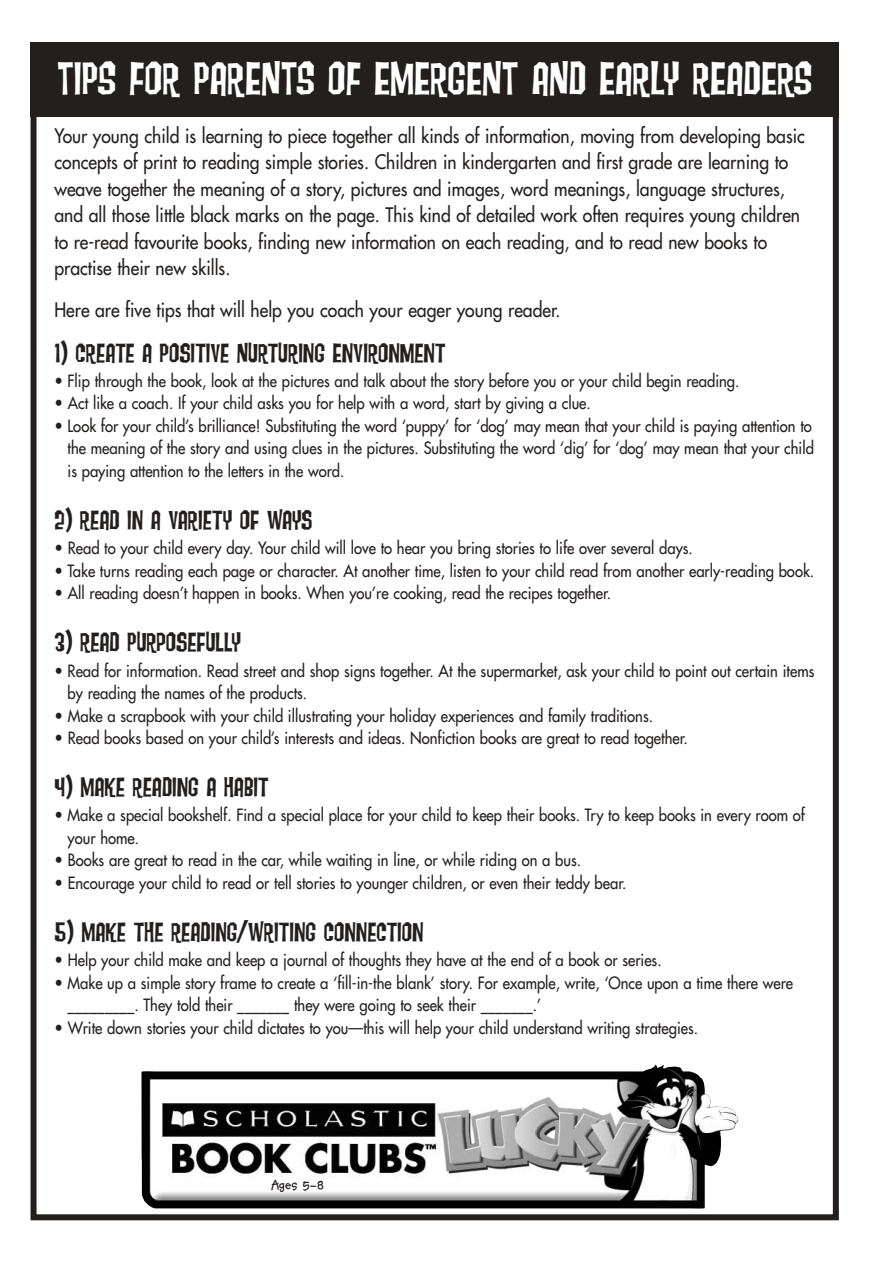
<style>
.page{position:relative;width:893px;height:1263px;background:#fff}
.page>*{position:absolute;margin:0;border:0;box-sizing:border-box;transform-origin:0 0}
.t1{font:46.5px "Fink Sans";color:#fff}
.t2{font:27px "Fink Sans";color:#231f1f}
.t3{font:19.5px/26.5px "Futura";color:#231f1f;scale:.9 1}
.t4{font:16.5px/22.5px "Futura";color:#231f1f;scale:.9 1}
.t5{font:700 13.5px "Soup Bone";color:#231f1f}
</style>
<div class="page">
<div style="left:31px;top:43px;width:807px;height:1177px;border:6px solid #231f1f"></div>
<div style="left:31px;top:43px;width:807px;height:74px;background:#231f1f"></div>
<img style="left:141px;top:1065px;width:597px;height:144px">
<h1 class="t1" style="left:57px;top:51px;width:756px">TIPS FOR PARENTS OF EMERGENT AND EARLY READERS</h1>
<p class="t3" style="left:54px;top:123px;width:835px">Your young child is learning to piece together all kinds of information, moving from developing basic concepts of print to reading simple stories. Children in kindergarten and first grade are learning to weave together the meaning of a story, pictures and images, word meanings, language structures, and all those little black marks on the page. This kind of detailed work often requires young children to re-read favourite books, finding new information on each reading, and to read new books to practise their new skills.</p>
<p class="t3" style="left:54px;top:298px;width:563px">Here are five tips that will help you coach your eager young reader.</p>
<h2 class="t2" style="left:54px;top:337px;width:393px">1) CREATE A POSITIVE NURTURING ENVIRONMENT</h2>
<p class="t4" style="left:54px;top:371px;width:762px">• Flip through the book, look at the pictures and talk about the story before you or your child begin reading.</p>
<p class="t4" style="left:54px;top:393px;width:597px">• Act like a coach. If your child asks you for help with a word, start by giving a clue.</p>
<p class="t4" style="left:68px;top:416px;width:830px;text-indent:-13px">• Look for your child’s brilliance! Substituting the word ‘puppy’ for ‘dog’ may mean that your child is paying attention to the meaning of the story and using clues in the pictures. Substituting the word ‘dig’ for ‘dog’ may mean that your child is paying attention to the letters in the word.</p>
<h2 class="t2" style="left:54px;top:504px;width:259px">2) READ IN A VARIETY OF WAYS</h2>
<p class="t4" style="left:54px;top:538px;width:710px">• Read to your child every day. Your child will love to hear you bring stories to life over several days.</p>
<p class="t4" style="left:54px;top:561px;width:845px">• Take turns reading each page or character. At another time, listen to your child read from another early-reading book.</p>
<p class="t4" style="left:54px;top:583px;width:620px">• All reading doesn’t happen in books. When you’re cooking, read the recipes together.</p>
<h2 class="t2" style="left:54px;top:626px;width:188px">3) READ PURPOSEFULLY</h2>
<p class="t4" style="left:68px;top:660px;width:831px;text-indent:-13px">• Read for information. Read street and shop signs together. At the supermarket, ask your child to point out certain items by reading the names of the products.</p>
<p class="t4" style="left:54px;top:705px;width:666px">• Make a scrapbook with your child illustrating your holiday experiences and family traditions.</p>
<p class="t4" style="left:54px;top:728px;width:705px">• Read books based on your child’s interests and ideas. Nonfiction books are great to read together.</p>
<h2 class="t2" style="left:54px;top:771px;width:216px">4) MAKE READING A HABIT</h2>
<p class="t4" style="left:68px;top:805px;width:820px;text-indent:-13px">• Make a special bookshelf. Find a special place for your child to keep their books. Try to keep books in every room of your home.</p>
<p class="t4" style="left:54px;top:850px;width:586px">• Books are great to read in the car, while waiting in line, or while riding on a bus.</p>
<p class="t4" style="left:54px;top:873px;width:637px">• Encourage your child to read or tell stories to younger children, or even their teddy bear.</p>
<h2 class="t2" style="left:54px;top:916px;width:371px">5) MAKE THE READING/WRITING CONNECTION</h2>
<p class="t4" style="left:54px;top:950px;width:676px">• Help your child make and keep a journal of thoughts they have at the end of a book or series.</p>
<p class="t4" style="left:68px;top:973px;width:807px;text-indent:-13px">• Make up a simple story frame to create a ‘fill-in-the blank’ story. For example, write, ‘Once upon a time there were _________. They told their _______ they were going to seek their _______.’</p>
<p class="t4" style="left:54px;top:1018px;width:716px">• Write down stories your child dictates to you—this will help your child understand writing strategies.</p>
<p class="t5" style="left:271px;top:1179px;width:54px">Ages 5–8</p>
</div>
